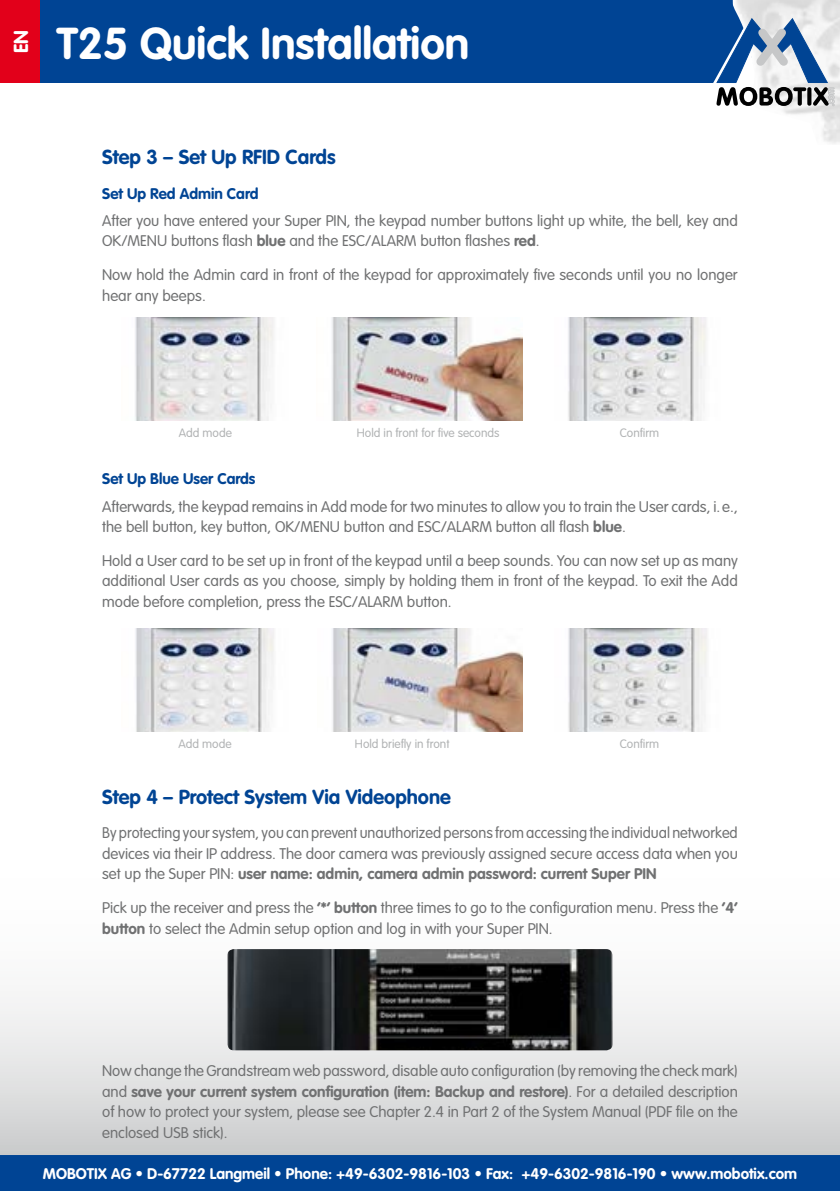
<style>
.page{position:relative;width:840px;height:1191px;background:#fff}
.page>*{position:absolute;margin:0;border:0;box-sizing:border-box;transform-origin:0 0}
.t1{font:700 44px "VAG Rounded LT Pro";color:#fff}
.t2{font:700 20px "VAG Rounded LT Pro";color:#004494}
.t3{font:700 20px "VAG Rounded LT Pro";color:#fff}
.t4{font:300 15.2px/20.4px "VAG Rounded LT Pro";color:#707172}
.t5{font:700 15.2px "VAG Rounded LT Pro";color:#fff}
.t6{font:700 15.2px "VAG Rounded LT Pro";color:#004494}
.t7{font:300 12px "VAG Rounded LT Pro";color:#b1b3b4}
.s1{font-weight:700}
</style>
<div class="page">
<svg style="left:0;top:652px;width:839px;height:503px"></svg>
<div style="left:0;top:0;width:839px;height:82px;background:#004494"></div>
<img style="left:732px;top:0;width:107px;height:144px">
<div style="left:0;top:0;width:40px;height:82px;background:#e2001a"></div>
<svg style="left:710px;top:18px;width:124px;height:88px"></svg>
<div style="left:0;top:1155px;width:839px;height:36px;background:#004494"></div>
<img style="left:135px;top:317px;width:139px;height:103px">
<img style="left:332px;top:317px;width:190px;height:103px">
<img style="left:568px;top:317px;width:139px;height:103px">
<img style="left:122px;top:628px;width:167px;height:103px">
<img style="left:317px;top:628px;width:205px;height:103px">
<img style="left:554px;top:628px;width:166px;height:103px">
<img style="left:227px;top:949px;width:385px;height:101px">
<h2 class="t3" style="left:8px;top:53px;width:24px;rotate:-90deg">EN</h2>
<h1 class="t1" style="left:57px;top:16px;width:414px">T25 Quick Installation</h1>
<h2 class="t2" style="left:102px;top:145px;width:235px">Step 3 – Set Up RFID Cards</h2>
<p class="t6" style="left:102px;top:183px;width:158px">Set Up Red Admin Card</p>
<p class="t4" style="left:102px;top:211px;width:636px">After you have entered your Super PIN, the keypad number buttons light up white, the bell, key and<br>OK/MENU buttons flash <span class="s1">blue</span> and the ESC/ALARM button flashes <span class="s1">red</span>.</p>
<p class="t4" style="left:102px;top:265px;width:636px">Now hold the Admin card in front of the keypad for approximately five seconds until you no longer hear any beeps.</p>
<p class="t7" style="left:179px;top:425px;width:55px">Add mode</p>
<p class="t7" style="left:357px;top:425px;width:144px">Hold in front for five seconds</p>
<p class="t7" style="left:619px;top:425px;width:41px">Confirm</p>
<p class="t6" style="left:102px;top:469px;width:155px">Set Up Blue User Cards</p>
<p class="t4" style="left:102px;top:496px;width:636px">Afterwards, the keypad remains in Add mode for two minutes to allow you to train the User cards, i.e., the bell button, key button, OK/MENU button and ESC/ALARM button all flash <span class="s1">blue</span>.</p>
<p class="t4" style="left:102px;top:551px;width:637px;text-align:justify">Hold a User card to be set up in front of the keypad until a beep sounds. You can now set up as many additional User cards as you choose, simply by holding them in front of the keypad. To exit the Add mode before completion, press the ESC/ALARM button.</p>
<p class="t7" style="left:178px;top:736px;width:55px">Add mode</p>
<p class="t7" style="left:355px;top:736px;width:96px">Hold briefly in front</p>
<p class="t7" style="left:619px;top:736px;width:41px">Confirm</p>
<h2 class="t2" style="left:102px;top:784px;width:350px">Step 4 – Protect System Via Videophone</h2>
<p class="t4" style="left:102px;top:823px;width:637px;text-align:justify">By protecting your system, you can prevent unauthorized persons from accessing the individual networked devices via their IP address. The door camera was previously assigned secure access data when you set up the Super PIN: <span class="s1">user name: admin, camera admin password: current Super PIN</span></p>
<p class="t4" style="left:102px;top:898px;width:636px">Pick up the receiver and press the <span class="s1">‘*’ button</span> three times to go to the configuration menu. Press the <span class="s1">‘4’ button</span> to select the Admin setup option and log in with your Super PIN.</p>
<p class="t4" style="left:102px;top:1061px;width:636px;text-align:justify">Now change the Grandstream web password, disable auto configuration (by removing the check mark) and <span class="s1">save your current system configuration (item: Backup and restore)</span>. For a detailed description of how to protect your system, please see Chapter 2.4 in Part 2 of the System Manual (PDF file on the enclosed USB stick).</p>
<p class="t5" style="left:43px;top:1163px;width:755px">MOBOTIX AG • D-67722 Langmeil • Phone: +49-6302-9816-103 • Fax: +49-6302-9816-190 • www.mobotix.com</p>
</div>
